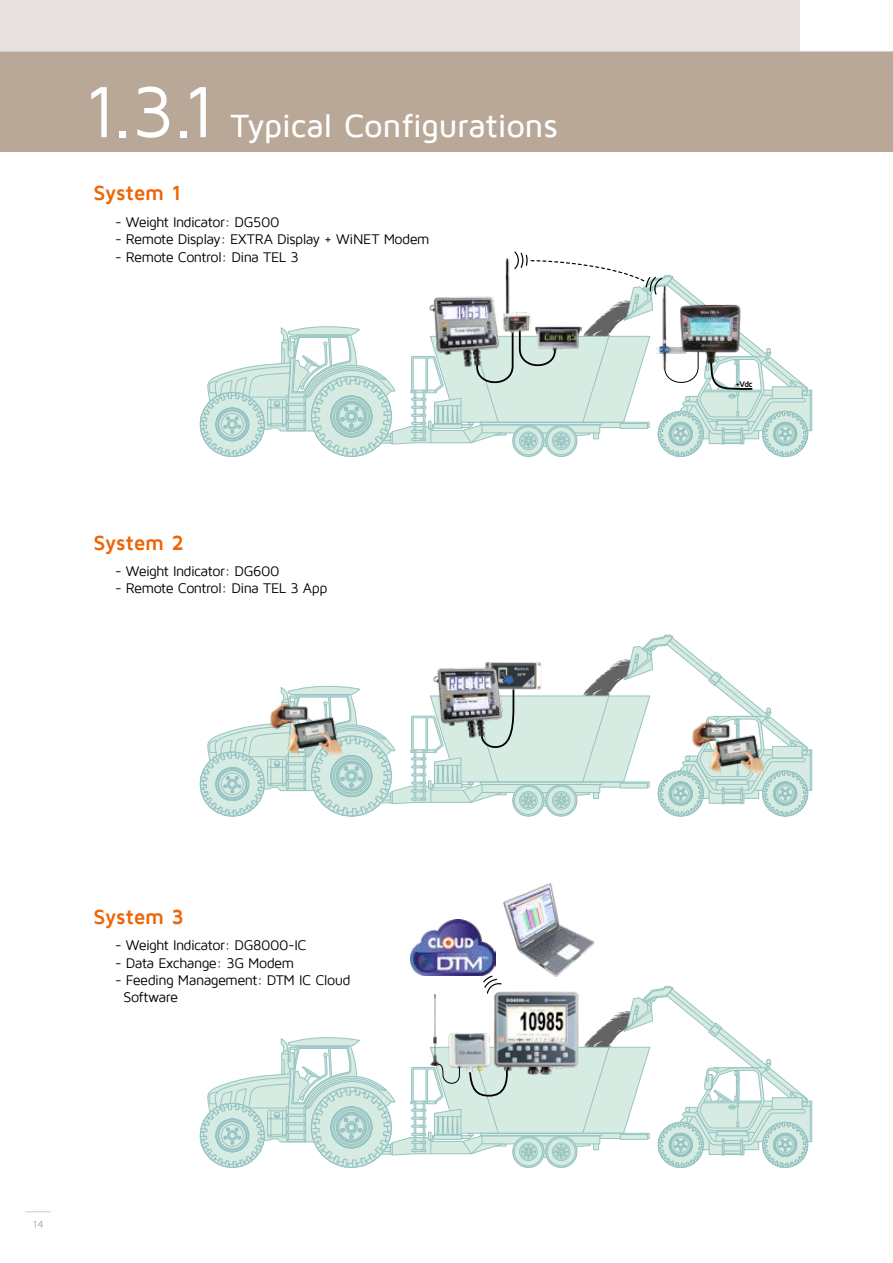
<style>
.page{position:relative;width:893px;height:1263px;background:#fff}
.page>*{position:absolute;margin:0;border:0;box-sizing:border-box;transform-origin:0 0}
.t1{font:75px "Maven Pro";color:#fff}
.t2{font:500 33px "Maven Pro";letter-spacing:-.015em;color:#fff}
.t3{font:700 21px "Maven Pro";letter-spacing:-.015em;color:#ec6608}
.t4{font:14.4px/17.2px "Maven Pro";letter-spacing:-.04em;color:#000}
.t5{font:10.5px "Maven Pro";color:#a8a8a7}
.t6{font:700 8.4px "Maven Pro";color:#000}
</style>
<div class="page">
<svg style="left:26px;top:1211px;width:25px;height:1px"></svg>
<div style="left:0;top:52px;width:893px;height:99px;background:#b9a898"></div>
<div style="left:0;top:0;width:799px;height:52px;background:#e8e3e1"></div>
<svg style="left:199px;top:251px;width:614px;height:206px"></svg>
<img style="left:423px;top:287px;width:86px;height:87px">
<img style="left:497px;top:256px;width:40px;height:79px">
<svg style="left:199px;top:634px;width:614px;height:183px"></svg>
<img style="left:270px;top:701px;width:74px;height:56px">
<img style="left:692px;top:719px;width:73px;height:56px">
<img style="left:513px;top:661px;width:29px;height:29px">
<img style="left:426px;top:658px;width:87px;height:87px">
<hr style="left:0;top:51px;width:893px;height:1px;background:#d2c8c4">
<svg style="left:199px;top:975px;width:614px;height:193px"></svg>
<img style="left:410px;top:919px;width:86px;height:56px">
<img style="left:501px;top:883px;width:100px;height:96px">
<h1 class="t1" style="left:84px;top:73px;width:134px">1.3.1</h1>
<h2 class="t2" style="left:231px;top:109px;width:329px">Typical Configurations</h2>
<h3 class="t3" style="left:94px;top:182px;width:90px">System 1</h3>
<p class="t4" style="left:115px;top:214px;width:166px">- Weight Indicator: DG500</p>
<p class="t4" style="left:115px;top:231px;width:316px">- Remote Display: EXTRA Display + WiNET Modem</p>
<p class="t4" style="left:115px;top:248px;width:185px">- Remote Control: Dina TEL 3</p>
<h3 class="t3" style="left:94px;top:532px;width:92px">System 2</h3>
<p class="t4" style="left:115px;top:562px;width:166px">- Weight Indicator: DG600</p>
<p class="t4" style="left:115px;top:580px;width:214px">- Remote Control: Dina TEL 3 App</p>
<h3 class="t3" style="left:94px;top:906px;width:92px">System 3</h3>
<p class="t4" style="left:115px;top:937px;width:193px">- Weight Indicator: DG8000-IC</p>
<p class="t4" style="left:115px;top:954px;width:181px">- Data Exchange: 3G Modem</p>
<p class="t4" style="left:124px;top:972px;width:229px;text-indent:-8px">- Feeding Management: DTM IC Cloud<br>Software</p>
<p class="t5" style="left:33px;top:1219px;width:12px">14</p>
<p class="t6" style="left:735px;top:379px;width:18px">+Vdc</p>
</div>
